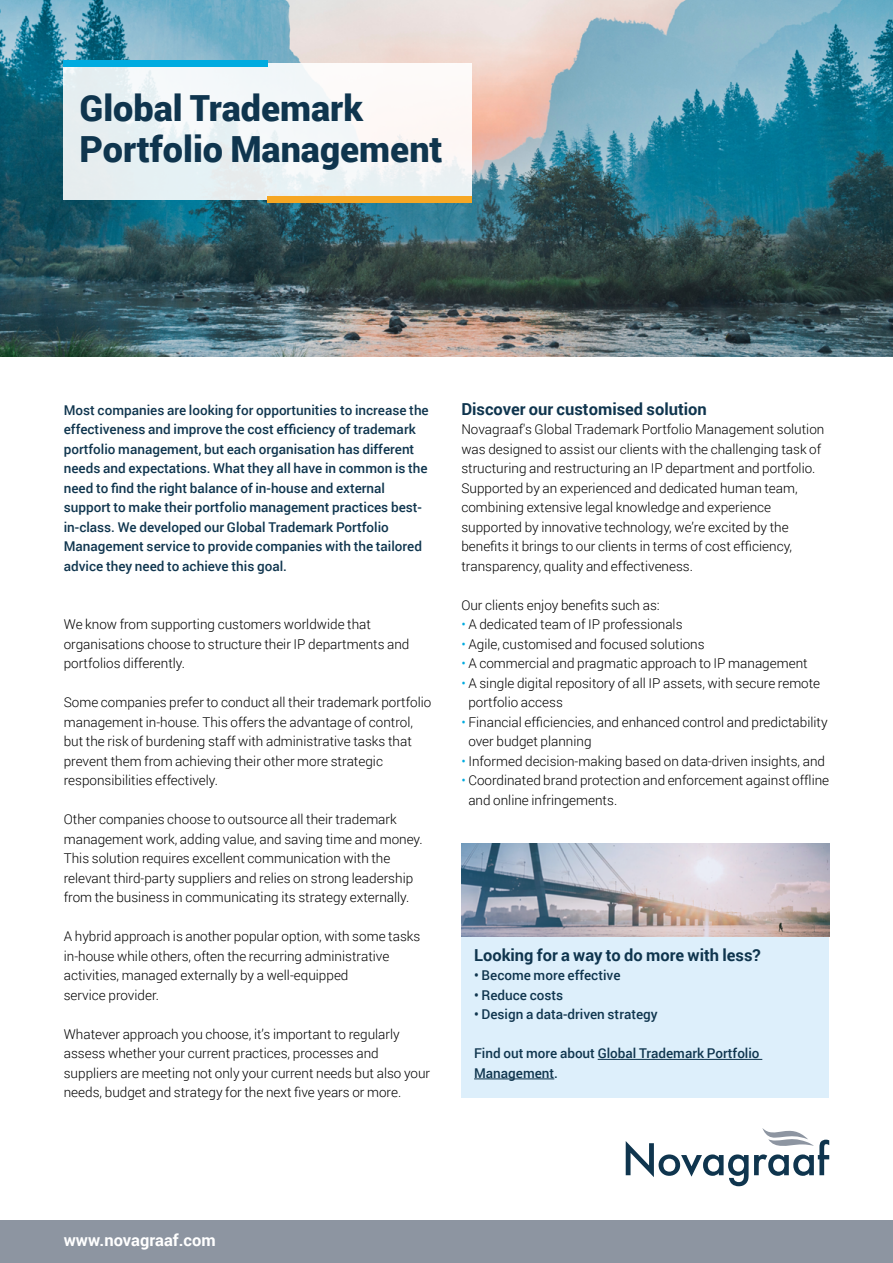
<style>
.page{position:relative;width:893px;height:1263px;background:#fff}
.page>*{position:absolute;margin:0;border:0;box-sizing:border-box;transform-origin:0 0}
.t1{font:900 36px/40.5px "Roboto";color:#0f354e}
.t2{font:700 16.5px "Roboto";color:#0f354e}
.t3{font:700 16.5px "Roboto";color:#fff}
.t4{font:300 13.5px/19.5px "Roboto";color:#000}
.t5{font:500 13.5px/19.5px "Roboto";color:#0f354e}
.s1{color:#00abe0}
</style>
<div class="page">
<svg style="left:626px;top:1128px;width:203px;height:58px"></svg>
<img style="left:0;top:0;width:893px;height:356px">
<div style="left:0;top:1220px;width:893px;height:43px;background:#8d95a1"></div>
<div style="left:64px;top:64px;width:408px;height:136px;background:#f1f6f6"></div>
<div style="left:64px;top:61px;width:204px;height:6px;background:#00abe0"></div>
<div style="left:268px;top:197px;width:204px;height:6px;background:#f6a724"></div>
<div style="left:461px;top:844px;width:368px;height:253px;background:#ddeffb"></div>
<hr style="left:598px;top:1059px;width:164px;height:1px;background:#0f354e">
<hr style="left:474px;top:1078px;width:80px;height:1px;background:#0f354e">
<img style="left:461px;top:844px;width:368px;height:93px">
<h1 class="t1" style="left:80px;top:87px;width:365px">Global Trademark<br>Portfolio Management</h1>
<p class="t5" style="left:64px;top:400px;width:366px">Most companies are looking for opportunities to increase the effectiveness and improve the cost efficiency of trademark portfolio management, but each organisation has different needs and expectations. What they all have in common is the need to find the right balance of in-house and external support to make their portfolio management practices best&shy;in-class. We developed our Global Trademark Portfolio Management service to provide companies with the tailored advice they need to achieve this goal.</p>
<p class="t4" style="left:64px;top:614px;width:347px">We know from supporting customers worldwide that organisations choose to structure their IP departments and portfolios differently.</p>
<p class="t4" style="left:64px;top:692px;width:369px">Some companies prefer to conduct all their trademark portfolio management in-house. This offers the advantage of control, but the risk of burdening staff with administrative tasks that prevent them from achieving their other more strategic responsibilities effectively.</p>
<p class="t4" style="left:64px;top:809px;width:360px">Other companies choose to outsource all their trademark management work, adding value, and saving time and money.<br>This solution requires excellent communication with the relevant third-party suppliers and relies on strong leadership from the business in communicating its strategy externally.</p>
<p class="t4" style="left:64px;top:926px;width:358px">A hybrid approach is another popular option, with some tasks in-house while others, often the recurring administrative activities, managed externally by a well-equipped<br>service provider.</p>
<p class="t4" style="left:64px;top:1024px;width:368px">Whatever approach you choose, it’s important to regularly assess whether your current practices, processes and suppliers are meeting not only your current needs but also your needs, budget and strategy for the next five years or more.</p>
<p class="t2" style="left:461px;top:397px;width:247px">Discover our customised solution</p>
<p class="t4" style="left:461px;top:419px;width:364px">Novagraaf's Global Trademark Portfolio Management solution was designed to assist our clients with the challenging task of structuring and restructuring an IP department and portfolio.<br>Supported by an experienced and dedicated human team, combining extensive legal knowledge and experience supported by innovative technology, we’re excited by the benefits it brings to our clients in terms of cost efficiency, transparency, quality and effectiveness.</p>
<p class="t4" style="left:461px;top:595px;width:200px">Our clients enjoy benefits such as:</p>
<p class="t4" style="left:461px;top:614px;width:223px"><span class="s1">•</span> A dedicated team of IP professionals</p>
<p class="t4" style="left:461px;top:634px;width:245px"><span class="s1">•</span> Agile, customised and focused solutions</p>
<p class="t4" style="left:461px;top:653px;width:348px"><span class="s1">•</span> A commercial and pragmatic approach to IP management</p>
<p class="t4" style="left:468px;top:673px;width:353px;text-indent:-7px"><span class="s1">•</span> A single digital repository of all IP assets, with secure remote portfolio access</p>
<p class="t4" style="left:468px;top:712px;width:361px;text-indent:-7px"><span class="s1">•</span> Financial efficiencies, and enhanced control and predictability over budget planning</p>
<p class="t4" style="left:461px;top:751px;width:365px"><span class="s1">•</span> Informed decision-making based on data-driven insights, and</p>
<p class="t4" style="left:468px;top:770px;width:362px;text-indent:-7px"><span class="s1">•</span> Coordinated brand protection and enforcement against offline and online infringements.</p>
<p class="t2" style="left:474px;top:943px;width:288px">Looking for a way to do more with less?</p>
<p class="t5" style="left:474px;top:965px;width:148px">• Become more effective</p>
<p class="t5" style="left:474px;top:985px;width:91px">• Reduce costs</p>
<p class="t5" style="left:474px;top:1004px;width:185px">• Design a data-driven strategy</p>
<p class="t5" style="left:474px;top:1043px;width:287px">Find out more about Global Trademark Portfolio<br>Management.</p>
<p class="t3" style="left:64px;top:1228px;width:153px">www.novagraaf.com</p>
</div>
